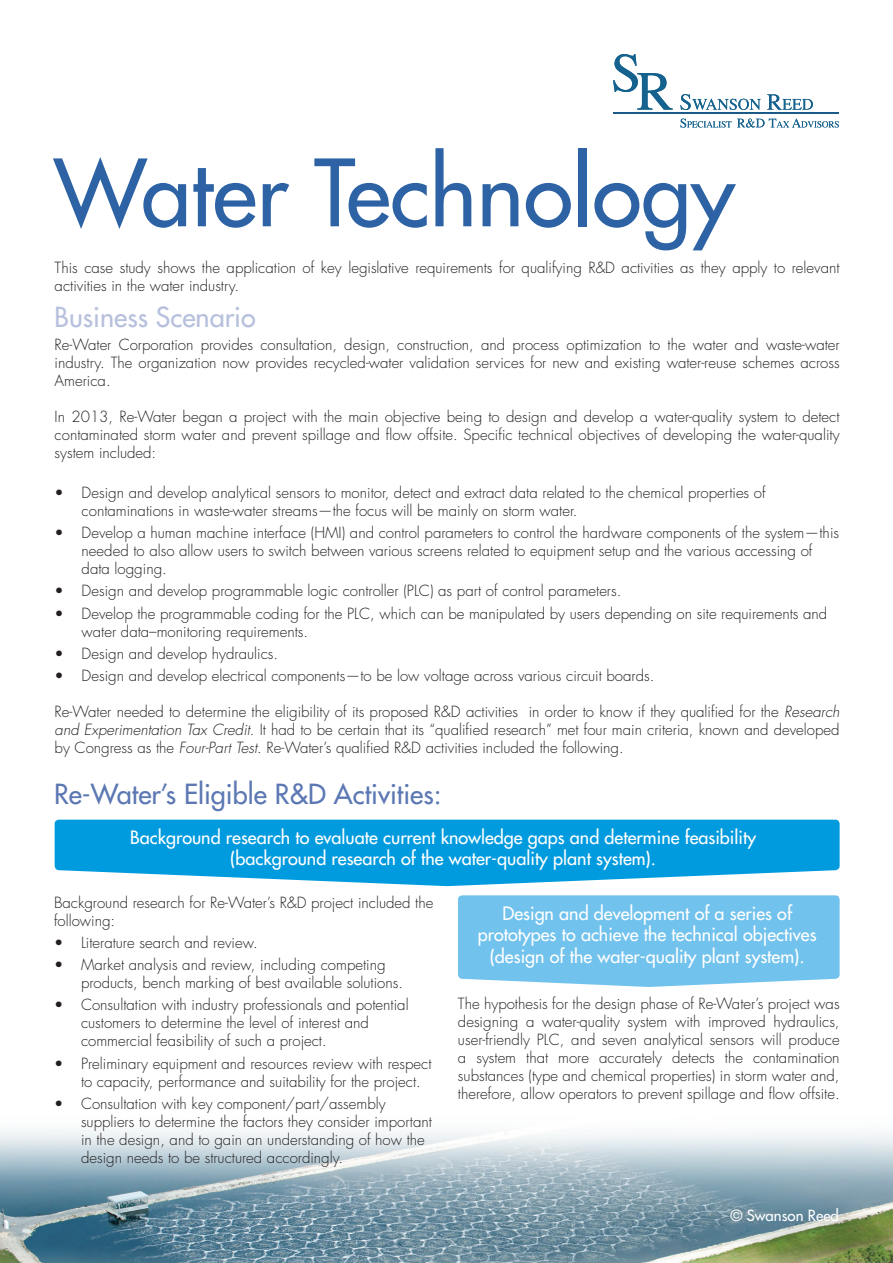
<style>
.page{position:relative;width:893px;height:1263px;background:#fff}
.page>*{position:absolute;margin:0;border:0;box-sizing:border-box;transform-origin:0 0}
.t1{font:500 90px "Futura Std";color:#2d63a4}
.t2{font:500 27px "Futura Std";color:#5c78b3}
.t3{font:500 27px "Futura Std";color:#b7c0dd}
.t4{font:500 18px/21.6px "Futura Std";color:#fff;text-align:center}
.t5{font:300 15px/18px "Futura Std";color:#231f20}
.t6{font:500 15px "Futura Std";color:#fff}
.s1{font-style:italic}
</style>
<div class="page">
<div style="left:55px;top:820px;width:785px;height:50px;background:#009bde;border-radius:4px"></div>
<img style="left:0;top:1130px;width:893px;height:133px">
<div style="left:458px;top:895px;width:382px;height:84px;background:#71c2ed;border-radius:4px"></div>
<svg style="left:680px;top:119px;width:51px;height:9px"></svg>
<svg style="left:613px;top:54px;width:60px;height:56px"></svg>
<svg style="left:680px;top:94px;width:81px;height:16px"></svg>
<svg style="left:767px;top:94px;width:46px;height:16px"></svg>
<hr style="left:613px;top:112px;width:226px;height:2px;background:#15628e">
<svg style="left:737px;top:119px;width:102px;height:9px"></svg>
<h1 class="t1" style="left:54px;top:137px;width:682px">Water Technology</h1>
<p class="t5" style="left:55px;top:259px;width:786px">This case study shows the application of key legislative requirements for qualifying R&amp;D activities as they apply to relevant activities in the water industry.</p>
<h2 class="t3" style="left:55px;top:300px;width:202px">Business Scenario</h2>
<p class="t5" style="left:55px;top:336px;width:786px;text-align:justify">Re-Water Corporation provides consultation, design, construction, and process optimization to the water and waste-water industry. The organization now provides recycled-water validation services for new and existing water-reuse schemes across America.</p>
<p class="t5" style="left:55px;top:408px;width:786px;text-align:justify">In 2013, Re-Water began a project with the main objective being to design and develop a water-quality system to detect contaminated storm water and prevent spillage and flow offsite. Specific technical objectives of developing the water-quality system included:</p>
<p class="t5" style="left:82px;top:484px;width:686px;text-indent:-27px">• Design and develop analytical sensors to monitor, detect and extract data related to the chemical properties of contaminations in waste-water streams—the focus will be mainly on storm water.</p>
<p class="t5" style="left:82px;top:524px;width:759px;text-indent:-27px">• Develop a human machine interface (HMI) and control parameters to control the hardware components of the system—this needed to also allow users to switch between various screens related to equipment setup and the various accessing of data logging.</p>
<p class="t5" style="left:55px;top:582px;width:568px">• Design and develop programmable logic controller (PLC) as part of control parameters.</p>
<p class="t5" style="left:82px;top:605px;width:747px;text-indent:-27px">• Develop the programmable coding for the PLC, which can be manipulated by users depending on site requirements and water data–monitoring requirements.</p>
<p class="t5" style="left:55px;top:645px;width:225px">• Design and develop hydraulics.</p>
<p class="t5" style="left:55px;top:667px;width:601px">• Design and develop electrical components—to be low voltage across various circuit boards.</p>
<p class="t5" style="left:55px;top:703px;width:786px;text-align:justify">Re-Water needed to determine the eligibility of its proposed R&amp;D activities in order to know if they qualified for the <span class="s1">Research and Experimentation Tax Credit</span>. It had to be certain that its “qualified research” met four main criteria, known and developed by Congress as the <span class="s1">Four-Part Test</span>. Re-Water’s qualified R&amp;D activities included the following.</p>
<h2 class="t2" style="left:54px;top:777px;width:389px">Re-Water’s Eligible R&amp;D Activities:</h2>
<p class="t4" style="left:130px;top:826px;width:627px">Background research to evaluate current knowledge gaps and determine feasibility (background research of the water-quality plant system).</p>
<p class="t5" style="left:54px;top:894px;width:381px">Background research for Re-Water’s R&amp;D project included the following:</p>
<p class="t5" style="left:54px;top:934px;width:205px">• Literature search and review.</p>
<p class="t5" style="left:81px;top:956px;width:324px;text-indent:-27px">• Market analysis and review, including competing products, bench marking of best available solutions.</p>
<p class="t5" style="left:81px;top:996px;width:329px;text-indent:-27px">• Consultation with industry professionals and potential customers to determine the level of interest and commercial feasibility of such a project.</p>
<p class="t5" style="left:81px;top:1055px;width:352px;text-indent:-27px">• Preliminary equipment and resources review with respect to capacity, performance and suitability for the project.</p>
<p class="t5" style="left:81px;top:1095px;width:352px;text-indent:-27px">• Consultation with key component/part/assembly suppliers to determine the factors they consider important in the design, and to gain an understanding of how the design needs to be structured accordingly.</p>
<p class="t4" style="left:478px;top:902px;width:340px">Design and development of a series of prototypes to achieve the technical objectives (design of the water-quality plant system).</p>
<p class="t5" style="left:458px;top:994px;width:383px;text-align:justify">The hypothesis for the design phase of Re-Water’s project was designing a water-quality system with improved hydraulics, user-friendly PLC, and seven analytical sensors will produce a system that more accurately detects the contamination substances (type and chemical properties) in storm water and, therefore, allow operators to prevent spillage and flow offsite.</p>
<p class="t6" style="left:730px;top:1206px;width:110px">© Swanson Reed</p>
</div>
